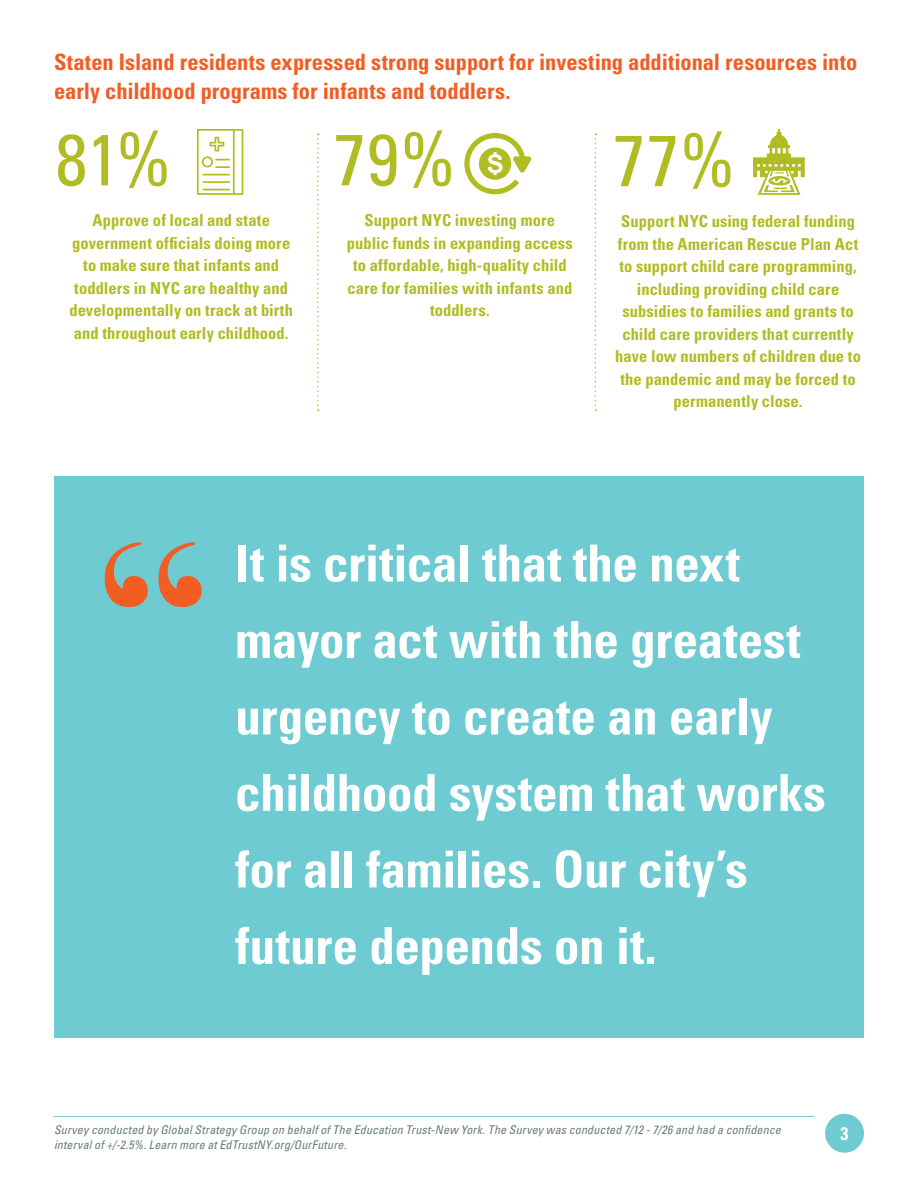
<style>
.page{position:relative;width:918px;height:1188px;background:#fff}
.page>*{position:absolute;margin:0;border:0;box-sizing:border-box;transform-origin:0 0}
.t1{font:700 225px "Bodoni Svty Two ITCTT";color:#f25d24}
.t2{font:condensed 72.45px "Univers LT Std";color:#b0bc22}
.t3{font:700 condensed 51px/76.5px "Univers LT Std";letter-spacing:-.005em;color:#fff}
.subhead_orange{font:700 condensed 22.5px/28.5px "Univers LT Std";color:#f25d24}
.t4{font:700 condensed 18px "Univers LT Std";color:#fff}
.t5{font:700 condensed 16.5px/22.5px "Univers LT Std";letter-spacing:.005em;color:#b0bc22;text-align:center}
.t6{font:italic condensed 12px/14.4px "Univers LT Std";letter-spacing:.015em;color:#667b7a}
</style>
<div class="page">
<hr style="left:54px;top:1116px;width:760px;height:1px;background:#6fcbd2">
<div style="left:825px;top:1114px;width:39px;height:39px;background:#6fcbd2;border-radius:50%"></div>
<svg style="left:317px;top:134px;width:2px;height:277px"></svg>
<svg style="left:595px;top:134px;width:1px;height:277px"></svg>
<svg style="left:197px;top:129px;width:46px;height:66px"></svg>
<svg style="left:464px;top:133px;width:68px;height:61px"></svg>
<svg style="left:753px;top:129px;width:52px;height:66px"></svg>
<div style="left:54px;top:476px;width:810px;height:562px;background:#6fcbd2"></div>
<p class="subhead_orange" style="left:54px;top:48px;width:805px">Staten Island residents expressed strong support for investing additional resources into early childhood programs for infants and toddlers.</p>
<p class="t2" style="left:55px;top:114px;width:118px">81%</p>
<p class="t5" style="left:69px;top:209px;width:225px">Approve of local and state government officials doing more to make sure that infants and toddlers in NYC are healthy and developmentally on track at birth and throughout early childhood.</p>
<p class="t2" style="left:334px;top:114px;width:123px">79%</p>
<p class="t5" style="left:347px;top:209px;width:227px">Support NYC investing more public funds in expanding access to affordable, high-quality child care for families with infants and toddlers.</p>
<p class="t2" style="left:613px;top:115px;width:124px">77%</p>
<p class="t5" style="left:615px;top:210px;width:247px">Support NYC using federal funding from the American Rescue Plan Act to support child care programming, including providing child care subsidies to families and grants to child care providers that currently have low numbers of children due to the pandemic and may be forced to permanently close.</p>
<p class="t1" style="left:91px;top:437px;width:128px">“</p>
<p class="t3" style="left:235px;top:525px;width:592px">It is critical that the next mayor act with the greatest urgency to create an early childhood system that works for all families. Our city’s future depends on it.</p>
<p class="t6" style="left:54px;top:1123px;width:728px">Survey conducted by Global Strategy Group on behalf of The Education Trust-New York. The Survey was conducted 7/12 - 7/26 and had a confidence interval of +/-2.5%. Learn more at EdTrustNY.org/OurFuture.</p>
<p class="t4" style="left:841px;top:1123px;width:9px">3</p>
</div>
